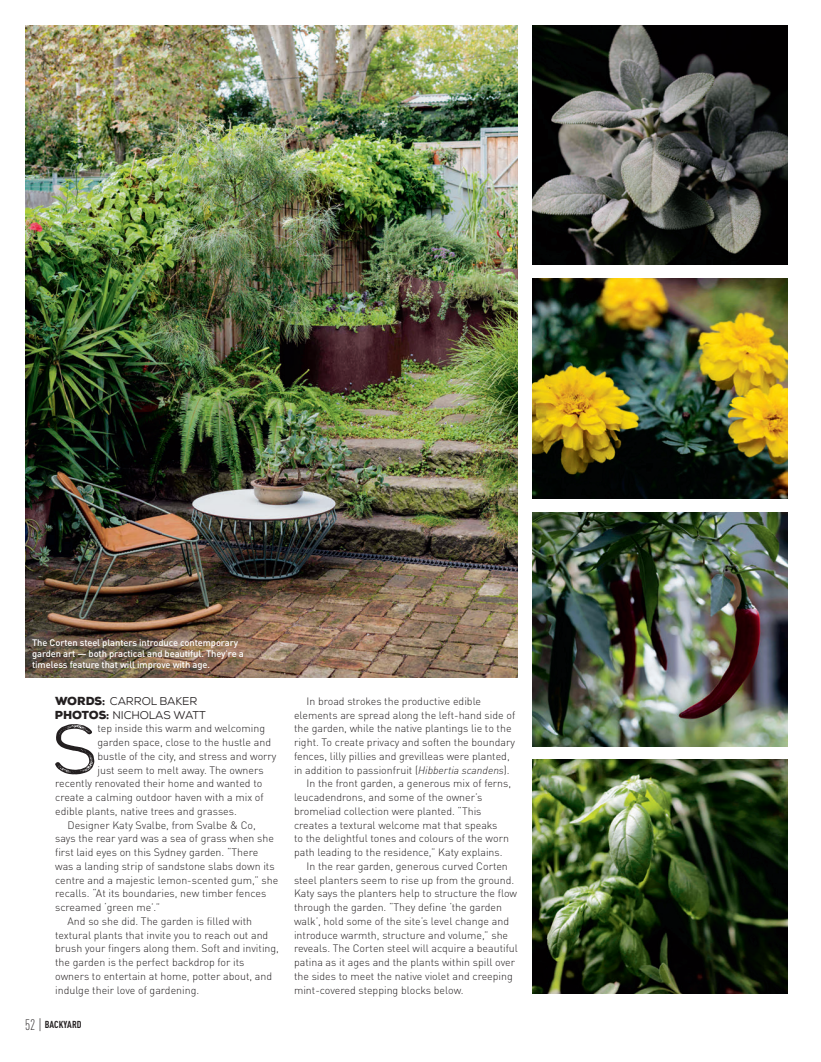
<style>
.page{position:relative;width:821px;height:1062px;background:#fff}
.page>*{position:absolute;margin:0;border:0;box-sizing:border-box;transform-origin:0 0}
.t1{font:69.5px "Nexa Rust Sans Book 03";color:#231f20}
.t2{font:11.25px/13.8px "Nexa Rust Sans";letter-spacing:-.01em;color:#231f20}
.t3{font:300 10.62px "DINOT";color:#231f20}
.t4{font:700 condensed 10px "DINOT";letter-spacing:.01em;color:#231f20}
.t5{font:500 9.38px/11.2px "DINOT";letter-spacing:-.01em;color:#fff}
.s1{font-weight:900}
.s2{font-weight:300;font-size:15px}
.s3{font-style:italic}
</style>
<div class="page">
<img style="left:25px;top:26px;width:493px;height:651px">
<img style="left:532px;top:26px;width:255px;height:238px">
<img style="left:532px;top:278px;width:255px;height:220px">
<img style="left:532px;top:512px;width:255px;height:234px">
<img style="left:532px;top:759px;width:255px;height:234px">
<p class="t5" style="left:32px;top:637px;width:213px">The Corten steel planters introduce contemporary garden art — both practical and beautiful. They’re a timeless feature that will improve with age.</p>
<p class="t2" style="left:55px;top:694px;width:152px"><span class="s1">WORDS:</span> CARROL BAKER<br><span class="s1">PHOTOS:</span> NICHOLAS WATT</p>
<h1 class="t1" style="left:52px;top:708px;width:47px">S</h1>
<p class="t3" style="left:97px;top:724px;width:169px">tep inside this warm and welcoming</p>
<p class="t3" style="left:97px;top:738px;width:175px">garden space, close to the hustle and</p>
<p class="t3" style="left:97px;top:752px;width:180px">bustle of the city, and stress and worry</p>
<p class="t3" style="left:97px;top:765px;width:167px">just seem to melt away. The owners</p>
<p class="t3" style="left:55px;top:779px;width:209px">recently renovated their home and wanted to</p>
<p class="t3" style="left:55px;top:793px;width:210px">create a calming outdoor haven with a mix of</p>
<p class="t3" style="left:55px;top:807px;width:183px">edible plants, native trees and grasses.</p>
<p class="t3" style="left:68px;top:820px;width:190px">Designer Katy Svalbe, from Svalbe &amp; Co,</p>
<p class="t3" style="left:55px;top:834px;width:220px">says the rear yard was a sea of grass when she</p>
<p class="t3" style="left:55px;top:848px;width:205px">first laid eyes on this Sydney garden. “There</p>
<p class="t3" style="left:55px;top:862px;width:221px">was a landing strip of sandstone slabs down its</p>
<p class="t3" style="left:55px;top:875px;width:225px">centre and a majestic lemon-scented gum,” she</p>
<p class="t3" style="left:55px;top:889px;width:213px">recalls. “At its boundaries, new timber fences</p>
<p class="t3" style="left:55px;top:903px;width:107px">screamed ‘green me’.”</p>
<p class="t3" style="left:68px;top:917px;width:186px">And so she did. The garden is filled with</p>
<p class="t3" style="left:55px;top:930px;width:215px">textural plants that invite you to reach out and</p>
<p class="t3" style="left:55px;top:944px;width:225px">brush your fingers along them. Soft an d inviting,</p>
<p class="t3" style="left:55px;top:958px;width:191px">the garden is the perfect backdrop for its</p>
<p class="t3" style="left:55px;top:972px;width:218px">owners to entertain at home, potter about, and</p>
<p class="t3" style="left:55px;top:985px;width:146px">indulge their love of gardening.</p>
<p class="t4" style="left:25px;top:1020px;width:58px"><span class="s2">52 |</span> BACKYARD</p>
<p class="t3" style="left:306px;top:697px;width:176px">In broad strokes the productive edible</p>
<p class="t3" style="left:294px;top:710px;width:223px">elements are spread along the left-hand side of</p>
<p class="t3" style="left:294px;top:724px;width:219px">the garden, while the native plantings lie to the</p>
<p class="t3" style="left:294px;top:738px;width:222px">right. To create privacy and soften the boundary</p>
<p class="t3" style="left:294px;top:752px;width:217px">fences, lilly pillies and grevilleas were planted,</p>
<p class="t3" style="left:294px;top:765px;width:217px">in addition to passionfruit (<span class="s3">Hibbertia scandens</span>).</p>
<p class="t3" style="left:306px;top:779px;width:206px">In the front garden, a generous mix of ferns,</p>
<p class="t3" style="left:294px;top:793px;width:190px">leucadendrons, and some of the owner’s</p>
<p class="t3" style="left:294px;top:807px;width:189px">bromeliad collection were planted. “This</p>
<p class="t3" style="left:294px;top:820px;width:205px">creates a textural welcome mat that speaks</p>
<p class="t3" style="left:294px;top:834px;width:216px">to the delightful tones and colours of the worn</p>
<p class="t3" style="left:294px;top:848px;width:210px">path leading to the residence,” Katy explains.</p>
<p class="t3" style="left:306px;top:862px;width:203px">In the rear garden, generous curved Corten</p>
<p class="t3" style="left:294px;top:875px;width:222px">steel planters seem to rise up from the ground.</p>
<p class="t3" style="left:294px;top:889px;width:225px">Katy says the planters help to structure the flow</p>
<p class="t3" style="left:294px;top:903px;width:209px">through the garden. “They define ‘the garden</p>
<p class="t3" style="left:294px;top:917px;width:216px">walk’, hold some of the site’s level change and</p>
<p class="t3" style="left:294px;top:930px;width:216px">introduce warmth, structure and volume,” she</p>
<p class="t3" style="left:294px;top:944px;width:225px">reveals. The Corten steel will acquire a beautiful</p>
<p class="t3" style="left:294px;top:958px;width:223px">patina as it ages and the plants within spill over</p>
<p class="t3" style="left:294px;top:972px;width:220px">the sides to meet the native violet and creeping</p>
<p class="t3" style="left:294px;top:985px;width:171px">mint-covered stepping blocks below.</p>
</div>
